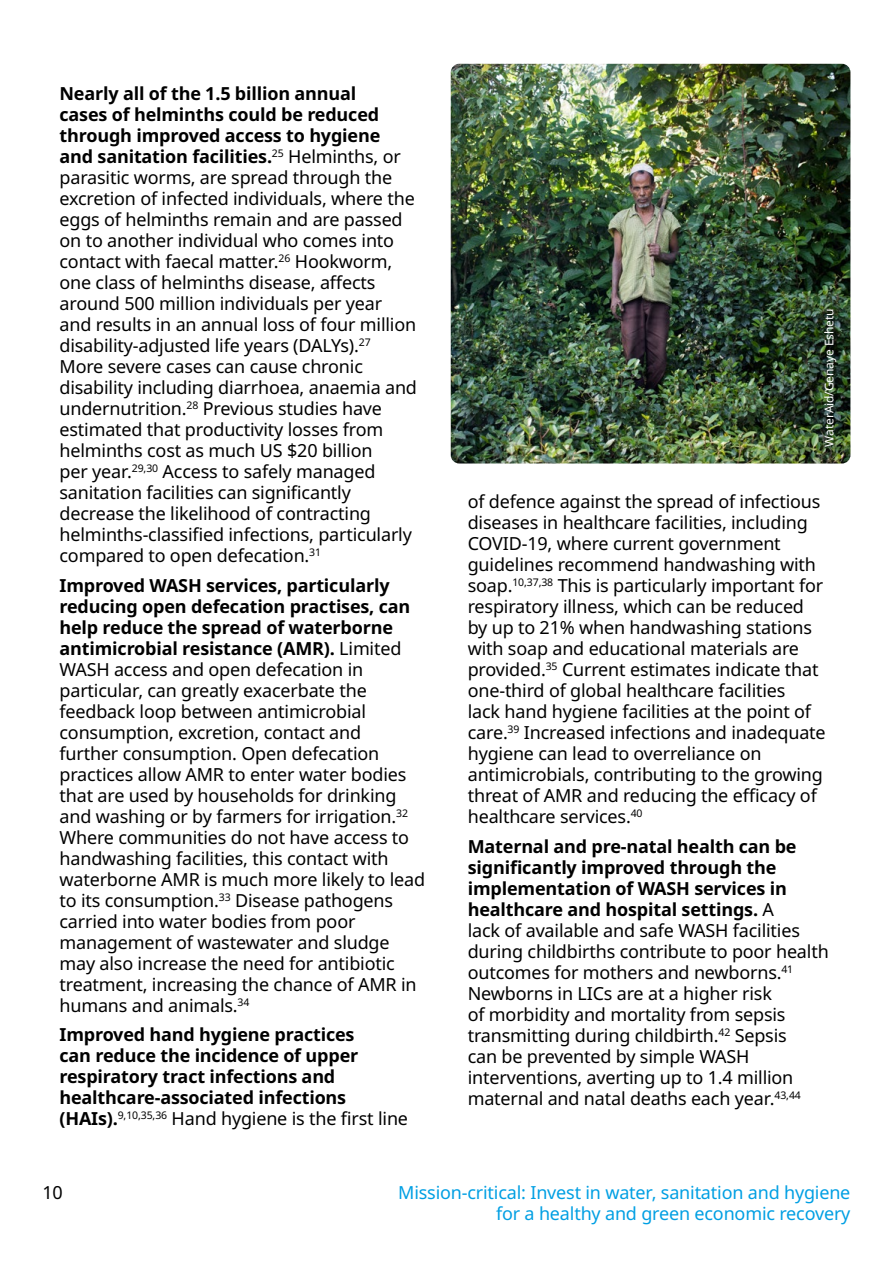
<style>
.page{position:relative;width:893px;height:1263px;background:#fff}
.page>*{position:absolute;margin:0;border:0;box-sizing:border-box;transform-origin:0 0}
.Body_text{font:18px/21px "Noto Sans";letter-spacing:-.01em;color:#000}
.Body_text-2{font:700 18px/21px "Noto Sans";letter-spacing:-.01em;color:#000}
.t1{font:18px/21px "Noto Sans";letter-spacing:-.01em;color:#009fe3;text-align:right}
.White_image_credit{font:12px "Noto Sans";letter-spacing:-.01em;color:#fff}
.s1{font-weight:700}
.s2{font-weight:400}
</style>
<div class="page">
<img style="left:451px;top:64px;width:399px;height:399px">
<p class="Body_text" style="left:60px;top:83px;width:359px"><span class="s1">Nearly all of the 1.5 billion annual<br>cases of helminths could be reduced through improved access to hygiene and sanitation facilities.</span><sup>25</sup> Helminths, or parasitic worms, are spread through the excretion of infected individuals, where the eggs of helminths remain and are passed on to another individual who comes into contact with faecal matter.<sup>26</sup> Hookworm, one class of helminths disease, affects around 500 million individuals per year and results in an annual loss of four million disability-adjusted life years (DALYs).<sup>27<br></sup>More severe cases can cause chronic disability including diarrhoea, anaemia and undernutrition.<sup>28</sup> Previous studies have estimated that productivity losses from helminths cost as much US $20 billion<br>per year.<sup>29,30</sup> Access to safely managed sanitation facilities can significantly decrease the likelihood of contracting helminths-classified infections, particularly compared to open defecation.<sup>31</sup></p>
<p class="Body_text" style="left:60px;top:575px;width:367px"><span class="s1">Improved WASH services, particularly reducing open defecation practises, can help reduce the spread of waterborne antimicrobial resistance (AMR).</span> Limited WASH access and open defecation in particular, can greatly exacerbate the feedback loop between antimicrobial consumption, excretion, contact and<br>further consumption. Open defecation practices allow AMR to enter water bodies that are used by households for drinking and washing or by farmers for irrigation.<sup>32<br></sup>Where communities do not have access to handwashing facilities, this contact with waterborne AMR is much more likely to lead to its consumption.<sup>33</sup> Disease pathogens carried into water bodies from poor management of wastewater and sludge may also increase the need for antibiotic treatment, increasing the chance of AMR in humans and animals.<sup>34</sup></p>
<p class="Body_text-2" style="left:60px;top:1024px;width:350px">Improved hand hygiene practices<br>can reduce the incidence of upper respiratory tract infections and healthcare‑associated infections (HAIs).<sup>9,10,35,36</sup> <span class="s2">Hand hygiene is the first line</span></p>
<p class="White_image_credit" style="left:821px;top:446px;width:139px;rotate:-90deg">WaterAid/Genaye Eshetu</p>
<p class="Body_text" style="left:468px;top:492px;width:359px">of defence against the spread of infectious diseases in healthcare facilities, including COVID-19, where current government guidelines recommend handwashing with soap.<sup>10,37,38</sup> This is particularly important for respiratory illness, which can be reduced by up to 21% when handwashing stations with soap and educational materials are provided.<sup>35</sup> Current estimates indicate that one-third of global healthcare facilities<br>lack hand hygiene facilities at the point of care.<sup>39</sup> Increased infections and inadequate hygiene can lead to overreliance on antimicrobials, contributing to the growing threat of AMR and reducing the efficacy of healthcare services.<sup>40</sup></p>
<p class="Body_text" style="left:468px;top:836px;width:363px"><span class="s1">Maternal and pre-natal health can be significantly improved through the implementation of WASH services in healthcare and hospital settings.</span> A<br>lack of available and safe WASH facilities during childbirths contribute to poor health outcomes for mothers and newborns.<sup>41<br></sup>Newborns in LICs are at a higher risk<br>of morbidity and mortality from sepsis transmitting during childbirth.<sup>42</sup> Sepsis<br>can be prevented by simple WASH interventions, averting up to 1.4 million maternal and natal deaths each year.<sup>43,44</sup></p>
<p class="Body_text" style="left:43px;top:1182px;width:22px">10</p>
<p class="t1" style="left:398px;top:1182px;width:454px">Mission-critical: Invest in water, sanitation and hygiene for a healthy and green economic recovery</p>
</div>
